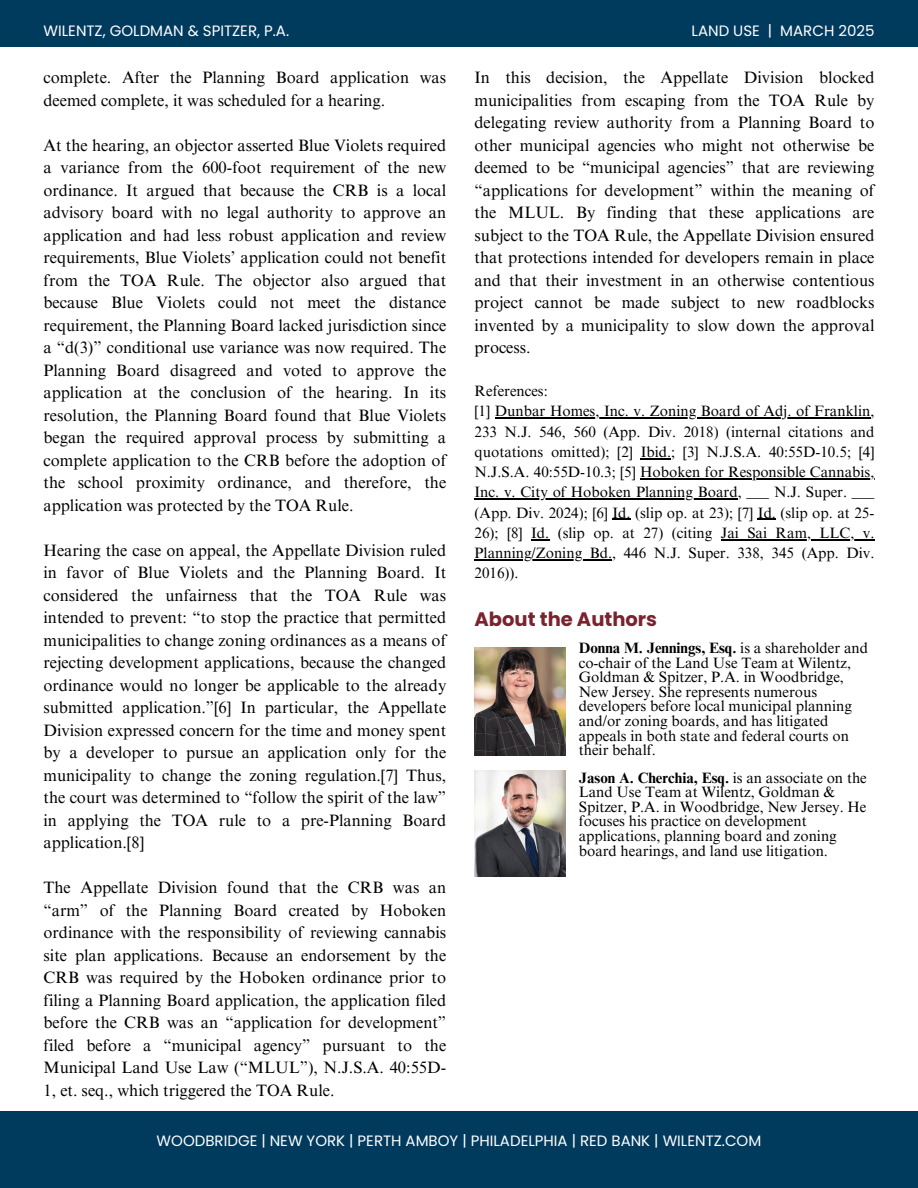
<style>
.page{position:relative;width:918px;height:1188px;background:#fff}
.page>*{position:absolute;margin:0;border:0;box-sizing:border-box;transform-origin:0 0}
.t1{font:700 19.5px "Poppins";color:#7a232e}
.t2{font:16.5px/22.5px "Times NRMT Pro";color:#000;text-align:justify}
.t3{font:15px/14.7px "Times NRMT Pro";color:#000}
.t4{font:15px "Poppins";color:#fff}
.s1{font-weight:700}
</style>
<div class="page">
<div style="left:0;top:0;width:918px;height:47px;background:#003a5d"></div>
<div style="left:0;top:1111px;width:918px;height:77px;background:#003a5d"></div>
<img style="left:475px;top:647px;width:91px;height:108px">
<img style="left:475px;top:771px;width:91px;height:106px">
<hr style="left:495px;top:418px;width:375px;height:1px;background:#000">
<hr style="left:641px;top:458px;width:30px;height:1px;background:#000">
<hr style="left:640px;top:478px;width:234px;height:1px;background:#000">
<hr style="left:475px;top:499px;width:263px;height:1px;background:#000">
<svg style="left:613px;top:519px;width:18px;height:1px"></svg>
<svg style="left:758px;top:519px;width:18px;height:1px"></svg>
<svg style="left:531px;top:539px;width:18px;height:1px"></svg>
<hr style="left:721px;top:539px;width:153px;height:1px;background:#000">
<hr style="left:475px;top:559px;width:137px;height:1px;background:#000">
<p class="t4" style="left:44px;top:21px;width:247px">WILENTZ, GOLDMAN &amp; SPITZER, P.A.</p>
<h2 class="t2" style="left:44px;top:69px;width:404px">complete. After the Planning Board application was deemed complete, it was scheduled for a hearing.</h2>
<h2 class="t2" style="left:44px;top:136px;width:404px">At the hearing, an objector asserted Blue Violets required a variance from the 600-foot requirement of the new ordinance. It argued that because the CRB is a local advisory board with no legal authority to approve an application and had less robust application and review requirements, Blue Violets’ application could not benefit from the TOA Rule. The objector also argued that because Blue Violets could not meet the distance requirement, the Planning Board lacked jurisdiction since a “d(3)” conditional use variance was now required. The Planning Board disagreed and voted to approve the application at the conclusion of the hearing. In its resolution, the Planning Board found that Blue Violets began the required approval process by submitting a complete application to the CRB before the adoption of the school proximity ordinance, and therefore, the application was protected by the TOA Rule.</h2>
<p class="t2" style="left:44px;top:541px;width:404px">Hearing the case on appeal, the Appellate Division ruled in favor of Blue Violets and the Planning Board. It considered the unfairness that the TOA Rule was intended to prevent: “to stop the practice that permitted municipalities to change zoning ordinances as a means of rejecting development applications, because the changed ordinance would no longer be applicable to the already submitted application.”[6] In particular, the Appellate Division expressed concern for the time and money spent by a developer to pursue an application only for the municipality to change the zoning regulation.[7] Thus, the court was determined to “follow the spirit of the law” in applying the TOA rule to a pre-Planning Board application.[8]</p>
<p class="t2" style="left:44px;top:879px;width:404px">The Appellate Division found that the CRB was an “arm” of the Planning Board created by Hoboken ordinance with the responsibility of reviewing cannabis site plan applications. Because an endorsement by the CRB was required by the Hoboken ordinance prior to filing a Planning Board application, the application filed before the CRB was an “application for development” filed before a “municipal agency” pursuant to the Municipal Land Use Law (“MLUL”), N.J.S.A. 40:55D-1, et. seq., which triggered the TOA Rule.</p>
<p class="t4" style="left:692px;top:21px;width:184px">LAND USE | MARCH 2025</p>
<p class="t2" style="left:475px;top:69px;width:401px">In this decision, the Appellate Division blocked municipalities from escaping from the TOA Rule by delegating review authority from a Planning Board to other municipal agencies who might not otherwise be deemed to be “municipal agencies” that are reviewing “applications for development” within the meaning of the MLUL. By finding that these applications are subject to the TOA Rule, the Appellate Division ensured that protections intended for developers remain in place and that their investment in an otherwise contentious project cannot be made subject to new roadblocks invented by a municipality to slow down the approval process.</p>
<p class="t3" style="left:475px;top:386px;width:75px">References:</p>
<p class="t3" style="left:475px;top:406px;width:401px">[1] Dunbar Homes, Inc. v. Zoning Board of Adj. of Franklin,</p>
<p class="t3" style="left:475px;top:423px;width:401px;line-height:20.2px;text-align:justify">233 N.J. 546, 560 (App. Div. 2018) (internal citations and quotations omitted); [2] Ibid.; [3] N.J.S.A. 40:55D-10.5; [4] N.J.S.A. 40:55D-10.3; [5] Hoboken for Responsible Cannabis,</p>
<h1 class="t3" style="left:475px;top:484px;width:401px;line-height:20.2px;text-align:justify">Inc. v. City of Hoboken Planning Board, ___ N.J. Super. ___ (App. Div. 2024); [6] Id. (slip op. at 23); [7] Id. (slip op. at 25- 26); [8] Id. (slip op. at 27) (citing</h1>
<p class="t3" style="left:721px;top:527px;width:155px">Jai Sai Ram, LLC, v.</p>
<p class="t3" style="left:475px;top:545px;width:401px;line-height:20.2px">Planning/Zoning Bd., 446 N.J. Super. 338, 345 (App. Div.<br>2016)).</p>
<h2 class="t1" style="left:475px;top:605px;width:184px">About the Authors</h2>
<p class="t3" style="left:579px;top:642px;width:291px"><span class="s1">Donna M. Jennings, Esq.</span> is a shareholder and co-chair of the Land Use Team at Wilentz, Goldman &amp; Spitzer, P.A. in Woodbridge, New Jersey. She represents numerous developers before local municipal planning and/or zoning boards, and has litigated appeals in both state and federal courts on their behalf.</p>
<p class="t3" style="left:579px;top:772px;width:290px"><span class="s1">Jason A. Cherchia, Esq.</span> is an associate on the Land Use Team at Wilentz, Goldman &amp; Spitzer, P.A. in Woodbridge, New Jersey. He focuses his practice on development applications, planning board and zoning board hearings, and land use litigation.</p>
<p class="t4" style="left:157px;top:1130px;width:606px">WOODBRIDGE | NEW YORK | PERTH AMBOY | PHILADELPHIA | RED BANK | WILENTZ.COM</p>
</div>
